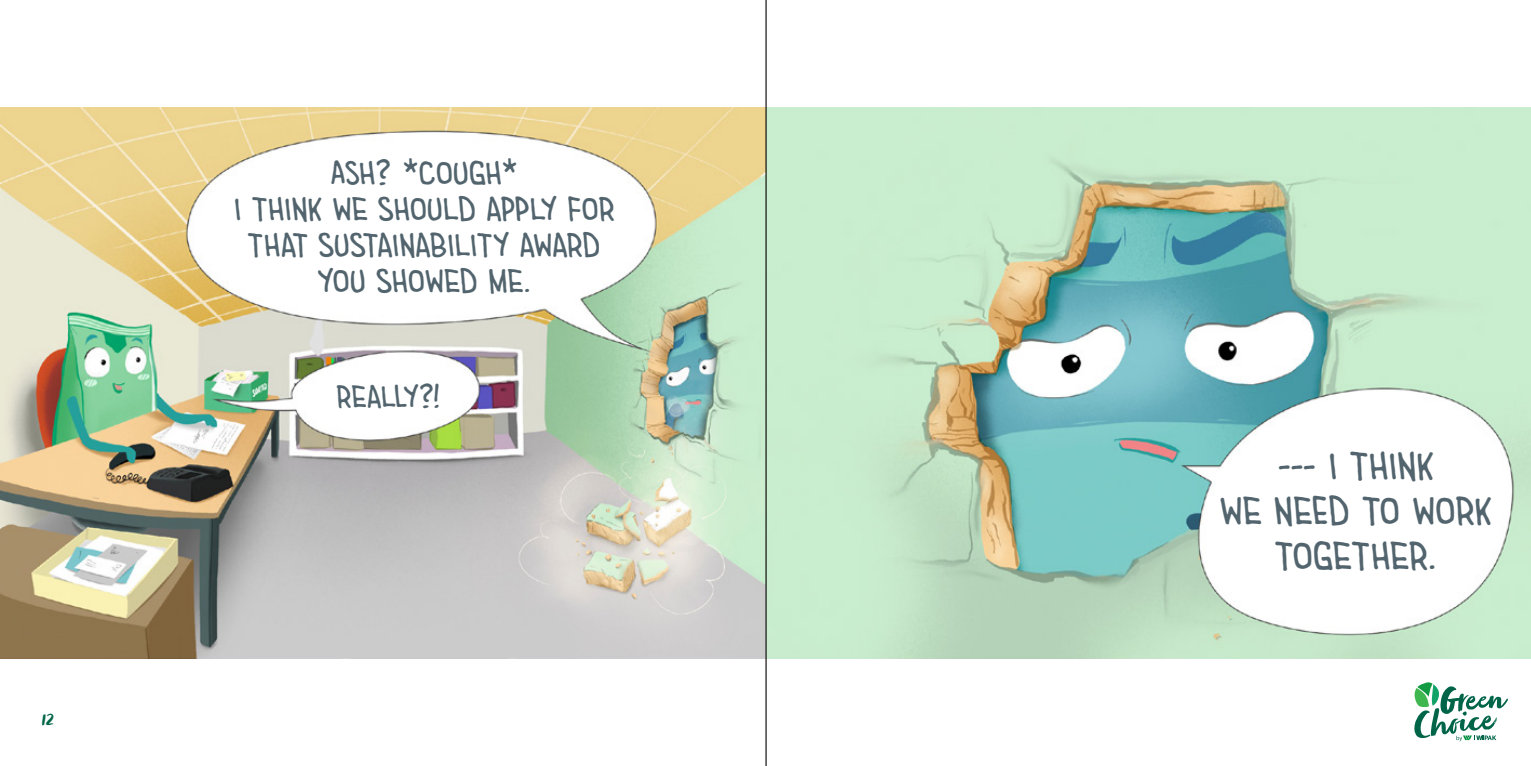
<style>
.page{position:relative;width:1531px;height:766px;background:#fff}
.page>*{position:absolute;margin:0;border:0;box-sizing:border-box;transform-origin:0 0}
.t1{font:41.85px/44.8px "Imaginary Friend BB";letter-spacing:.02em;color:#52646d;text-align:center}
.t2{font:35.1px/36px "Imaginary Friend BB";letter-spacing:.02em;color:#52646d;text-align:center}
.t3{font:33.3px "Imaginary Friend BB";color:#52646d}
.t4{font:20.25px "Zooja Pro";color:#046648}
</style>
<div class="page">
<svg style="left:1414px;top:682px;width:94px;height:59px"></svg>
<img style="left:0;top:108px;width:1531px;height:550px">
<hr style="left:765px;top:0;width:1px;height:765px;background:#040000">
<p class="t4" style="left:41px;top:707px;width:14px">12</p>
<p class="t2" style="left:234px;top:155px;width:381px">ASH? *COUGH*<br>I THINK WE SHOULD APPLY FOR<br>THAT SUSTAINABILITY AWARD<br>YOU SHOWED ME.</p>
<p class="t3" style="left:337px;top:375px;width:105px">REALLY?!</p>
<p class="t1" style="left:1220px;top:443px;width:272px">--- I THINK<br>WE NEED TO WORK<br>TOGETHER.</p>
</div>
